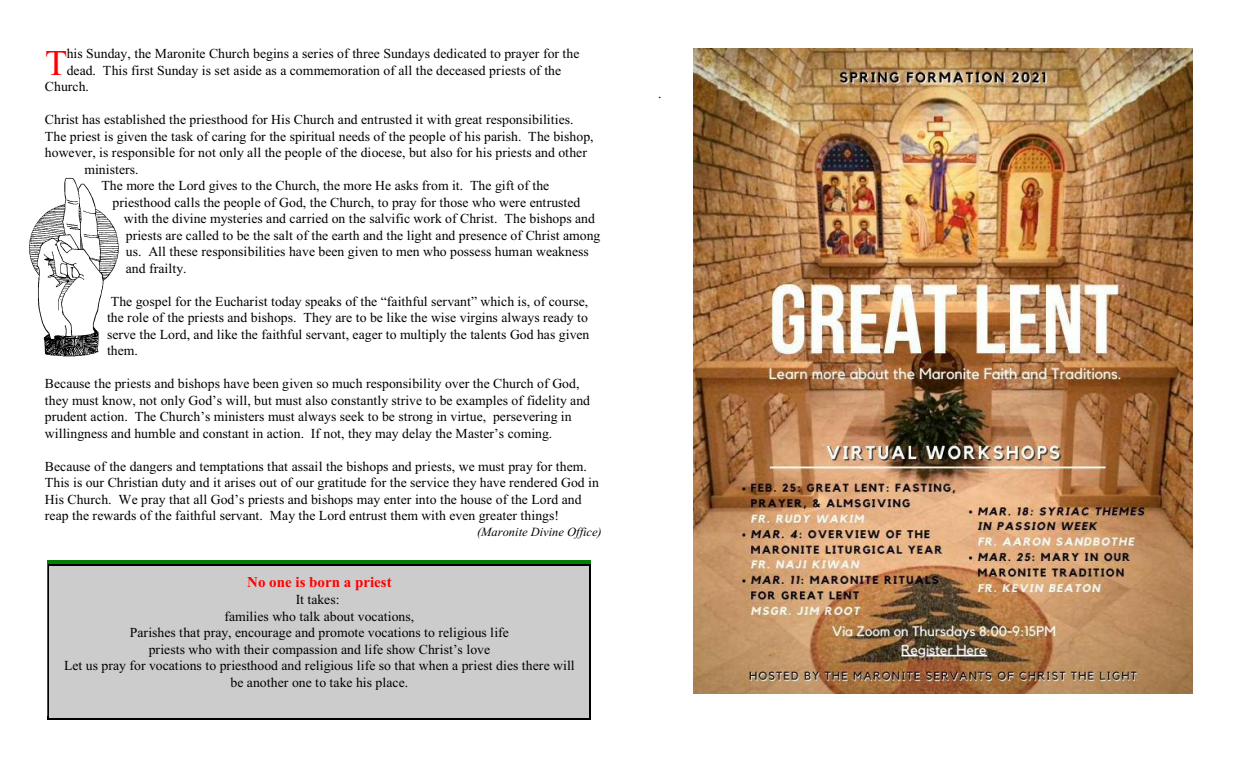
<style>
.page{position:relative;width:1260px;height:765px;background:#fff}
.page>*{position:absolute;margin:0;border:0;box-sizing:border-box;transform-origin:0 0}
.t1{font:36.25px "Times New Roman";color:#f00}
.t2{font:700 15px "Times New Roman";color:#f00}
.t3{font:13.75px/16.5px "Times New Roman";color:#000}
.t4{font:italic 12.5px "Times New Roman";color:#000}
</style>
<div class="page">
<div style="left:48px;top:564px;width:543px;height:156px;background:#ccc"></div>
<hr style="left:48px;top:564px;width:1px;height:156px;background:#000">
<hr style="left:590px;top:564px;width:1px;height:156px;background:#000">
<hr style="left:48px;top:564px;width:543px;height:1px;background:#000">
<hr style="left:48px;top:719px;width:543px;height:1px;background:#000">
<hr style="left:48px;top:561px;width:1px;height:155px;background:#008000">
<hr style="left:48px;top:561px;width:543px;height:3px;background:#008000">
<img style="left:694px;top:48px;width:499px;height:646px">
<img style="left:29px;top:177px;width:90px;height:180px">
<h1 class="t1" style="left:45px;top:50px;width:24px">T</h1>
<p class="t3" style="left:67px;top:47px;width:514px">his Sunday, the Maronite Church begins a series of three Sundays dedicated to prayer for the</p>
<p class="t3" style="left:67px;top:63px;width:496px">dead. This first Sunday is set aside as a commemoration of all the deceased priests of the</p>
<p class="t3" style="left:45px;top:80px;width:45px">Church.</p>
<p class="t3" style="left:45px;top:113px;width:530px">Christ has established the priesthood for His Church and entrusted it with great responsibilities.</p>
<p class="t3" style="left:45px;top:129px;width:550px">The priest is given the task of caring for the spiritual needs of the people of his parish. The bishop,</p>
<p class="t3" style="left:45px;top:146px;width:543px">however, is responsible for not only all the people of the diocese, but also for his priests and other</p>
<p class="t3" style="left:85px;top:162px;width:56px">ministers.</p>
<p class="t3" style="left:101px;top:179px;width:450px">The more the Lord gives to the Church, the more He asks from it. The gift of the</p>
<p class="t3" style="left:113px;top:195px;width:469px">priesthood calls the people of God, the Church, to pray for those who were entrusted</p>
<p class="t3" style="left:124px;top:212px;width:473px">with the divine mysteries and carried on the salvific work of Christ. The bishops and</p>
<p class="t3" style="left:126px;top:228px;width:476px">priests are called to be the salt of the earth and the light and presence of Christ among</p>
<p class="t3" style="left:126px;top:245px;width:464px">us. All these responsibilities have been given to men who possess human weakness</p>
<p class="t3" style="left:126px;top:261px;width:62px">and frailty.</p>
<p class="t3" style="left:107px;top:294px;width:484px;text-align:justify">The gospel for the Eucharist today speaks of the “faithful servant” which is, of course, the role of the priests and bishops. They are to be like the wise virgins always ready to serve the Lord, and like the faithful servant, eager to multiply the talents God has given them.</p>
<p class="t3" style="left:45px;top:377px;width:547px">Because the priests and bishops have been given so much responsibility over the Church of God, they must know, not only God’s will, but must also constantly strive to be examples of fidelity and prudent action. The Church’s ministers must always seek to be strong in virtue, persevering in willingness and humble and constant in action. If not, they may delay the Master’s coming.</p>
<p class="t3" style="left:45px;top:459px;width:556px">Because of the dangers and temptations that assail the bishops and priests, we must pray for them.<br>This is our Christian duty and it arises out of our gratitude for the service they have rendered God in His Church. We pray that all God’s priests and bishops may enter into the house of the Lord and reap the rewards of the faithful servant. May the Lord entrust them with even greater things!</p>
<p class="t4" style="left:477px;top:527px;width:126px">(Maronite Divine Office)</p>
<p class="t2" style="left:247px;top:577px;width:146px">No one is born a priest</p>
<p class="t3" style="left:64px;top:593px;width:512px;text-align:center">It takes:<br>families who talk about vocations,<br>Parishes that pray, encourage and promote vocations to religious life<br>priests who with their compassion and life show Christ’s love<br>Let us pray for vocations to priesthood and religious life so that when a priest dies there will be another one to take his place.</p>
<p class="t3" style="left:658px;top:87px;width:5px">.</p>
</div>
